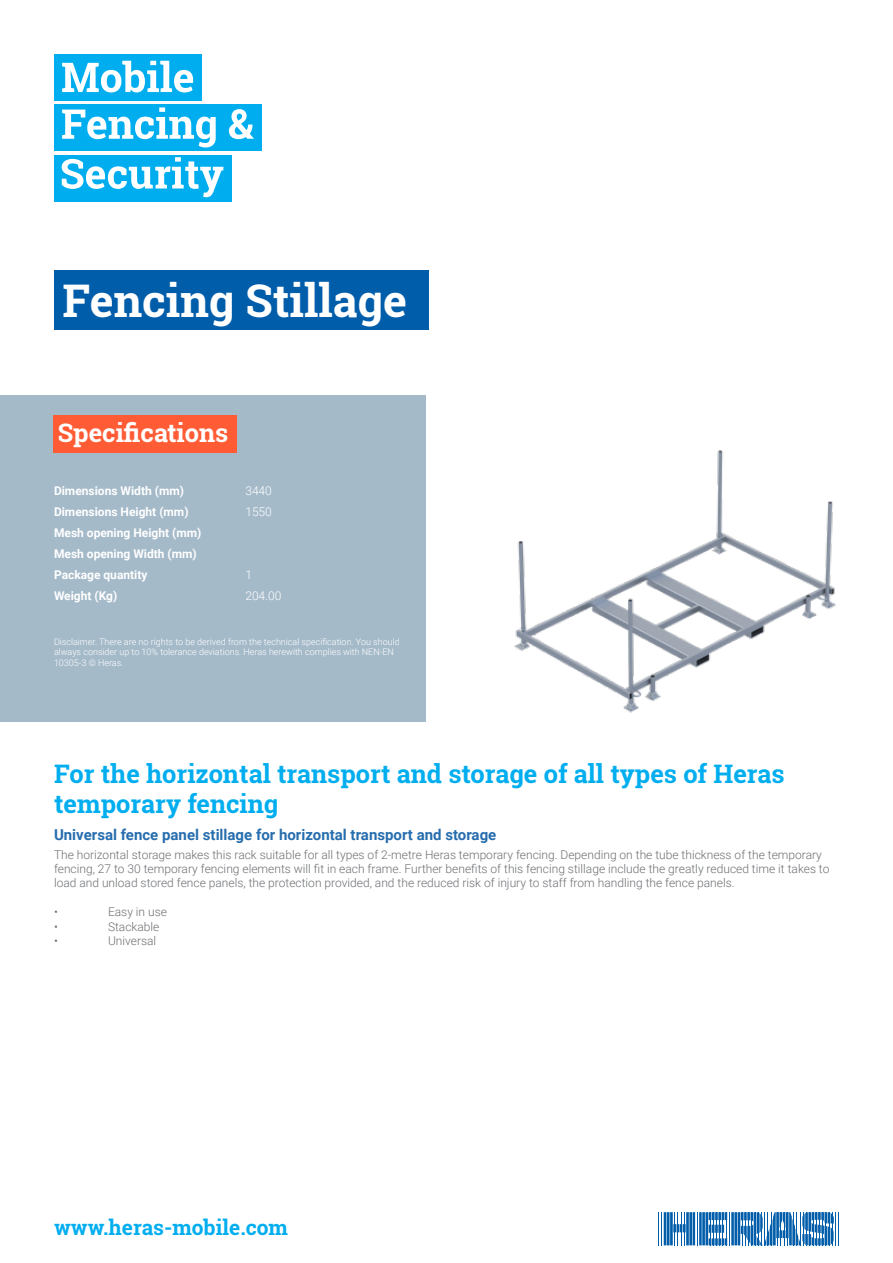
<style>
.page{position:relative;width:893px;height:1263px;background:#fff}
.page>*{position:absolute;margin:0;border:0;box-sizing:border-box;transform-origin:0 0}
.t1{font:700 45px "Roboto Slab";color:#fff}
.t2{font:700 25.5px/30.6px "Roboto Slab";color:#00aeef}
.t3{font:700 25.5px "Roboto Slab";color:#fff}
.t4{font:700 21px "Roboto Slab";color:#00aeef}
.t5{font:700 15px "Roboto";color:#266dae}
.t6{font:300 12px/14.4px "Roboto";color:#6d6f73}
.t7{font:700 12px/21px "Roboto";color:#fff}
.t8{font:300 12px "Roboto";color:#fff}
.t9{font:300 9px/10.8px "Roboto";color:#fff}
</style>
<div class="page">
<hr style="left:658px;top:1212px;width:1px;height:33px;background:#005daa">
<hr style="left:661px;top:1212px;width:1px;height:33px;background:#005daa">
<hr style="left:697px;top:1212px;width:1px;height:33px;background:#005daa">
<hr style="left:835px;top:1212px;width:1px;height:33px;background:#005daa">
<hr style="left:838px;top:1212px;width:1px;height:33px;background:#005daa">
<svg style="left:664px;top:1212px;width:31px;height:33px"></svg>
<hr style="left:705px;top:1212px;width:3px;height:33px;background:#005daa">
<hr style="left:702px;top:1212px;width:3px;height:33px;background:#005daa">
<hr style="left:699px;top:1212px;width:3px;height:33px;background:#005daa">
<svg style="left:709px;top:1212px;width:125px;height:33px"></svg>
<div style="left:54px;top:54px;width:147px;height:47px;background:#00aeef"></div>
<div style="left:54px;top:104px;width:207px;height:47px;background:#00aeef"></div>
<div style="left:54px;top:155px;width:177px;height:46px;background:#00aeef"></div>
<svg style="left:62px;top:61px;width:131px;height:31px"></svg>
<svg style="left:62px;top:107px;width:154px;height:40px"></svg>
<svg style="left:229px;top:109px;width:25px;height:30px"></svg>
<svg style="left:62px;top:157px;width:161px;height:40px"></svg>
<img style="left:514px;top:450px;width:322px;height:263px">
<div style="left:54px;top:270px;width:374px;height:59px;background:#005daa"></div>
<div style="left:0;top:396px;width:426px;height:326px;background:#a5bac9"></div>
<div style="left:54px;top:415px;width:183px;height:38px;background:#ff5c35"></div>
<h1 class="t1" style="left:63px;top:270px;width:346px">Fencing Stillage</h1>
<h2 class="t3" style="left:58px;top:415px;width:172px">Specifications</h2>
<p class="t7" style="left:54px;top:480px;width:132px">Dimensions Width (mm)</p>
<p class="t8" style="left:245px;top:482px;width:28px">3440</p>
<p class="t7" style="left:54px;top:501px;width:136px">Dimensions Height (mm)</p>
<p class="t8" style="left:245px;top:503px;width:28px">1550</p>
<p class="t7" style="left:54px;top:522px;width:149px">Mesh opening Height (mm)<br>Mesh opening Width (mm)<br>Package quantity</p>
<p class="t8" style="left:245px;top:566px;width:8px">1</p>
<p class="t7" style="left:54px;top:585px;width:65px">Weight (Kg)</p>
<p class="t8" style="left:245px;top:587px;width:38px">204.00</p>
<p class="t9" style="left:54px;top:636px;width:347px">Disclaimer. There are no rights to be derived from the technical specification. You should always consider up to 10% tolerance deviations. Heras herewith complies with NEN-EN<br>10305-3 © Heras.</p>
<h2 class="t2" style="left:54px;top:758px;width:732px">For the horizontal transport and storage of all types of Heras temporary fencing</h2>
<p class="t5" style="left:54px;top:824px;width:444px">Universal fence panel stillage for horizontal transport and storage</p>
<p class="t6" style="left:54px;top:847px;width:777px">The horizontal storage makes this rack suitable for all types of 2-metre Heras temporary fencing. Depending on the tube thickness of the temporary fencing, 27 to 30 temporary fencing elements will fit in each frame. Further benefits of this fencing stillage include the greatly reduced time it takes to load and unload stored fence panels, the protection provided, and the reduced risk of injury to staff from handling the fence panels.</p>
<p class="t6" style="left:54px;top:904px;width:5px">•</p>
<p class="t6" style="left:108px;top:904px;width:61px">Easy in use</p>
<p class="t6" style="left:54px;top:919px;width:5px">•</p>
<p class="t6" style="left:108px;top:919px;width:53px">Stackable</p>
<p class="t6" style="left:54px;top:933px;width:5px">•</p>
<p class="t6" style="left:108px;top:933px;width:50px">Universal</p>
<h3 class="t4" style="left:54px;top:1213px;width:236px">www.heras-mobile.com</h3>
</div>
